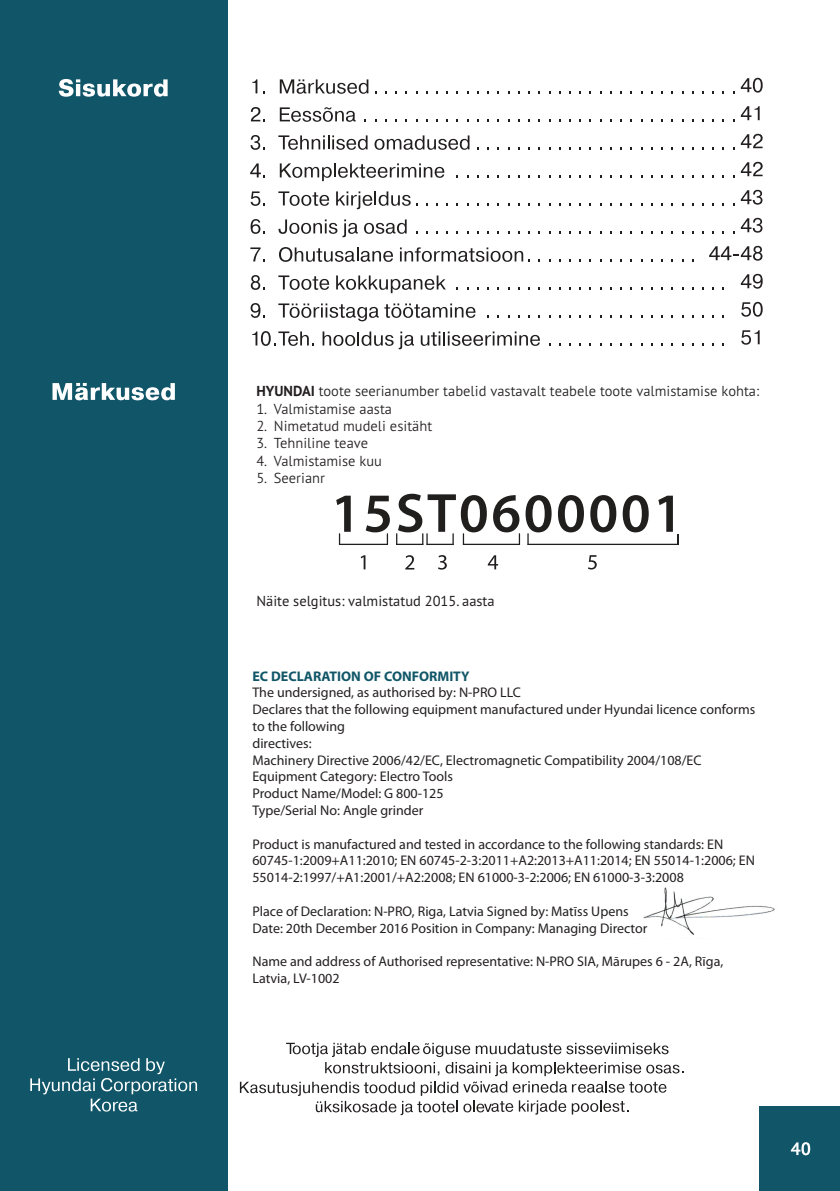
<style>
.page{position:relative;width:840px;height:1191px;background:#fff}
.page>*{position:absolute;margin:0;border:0;box-sizing:border-box;transform-origin:0 0}
.t1{font:300 14.4px "PT Sans Pro";color:#231f20}
.t2{font:14.4px "PT Sans Pro";color:#231f20}
.t3{font:14px/16.8px "Myriad Pro";color:#231f20}
.t4{font:700 14px "Myriad Pro";color:#115668}
.s1{font-weight:700}
</style>
<div class="page">
<div style="left:0;top:0;width:227px;height:1191px;background:#115668"></div>
<svg style="left:30px;top:1058px;width:167px;height:53px"></svg>
<svg style="left:252px;top:79px;width:5px;height:14px"></svg>
<svg style="left:279px;top:79px;width:89px;height:15px"></svg>
<svg style="left:251px;top:107px;width:14px;height:14px"></svg>
<svg style="left:279px;top:107px;width:76px;height:15px"></svg>
<svg style="left:250px;top:135px;width:15px;height:15px"></svg>
<svg style="left:278px;top:135px;width:89px;height:15px"></svg>
<svg style="left:374px;top:135px;width:95px;height:15px"></svg>
<svg style="left:250px;top:163px;width:15px;height:14px"></svg>
<svg style="left:279px;top:163px;width:165px;height:18px"></svg>
<svg style="left:250px;top:191px;width:15px;height:15px"></svg>
<svg style="left:278px;top:191px;width:51px;height:15px"></svg>
<svg style="left:336px;top:191px;width:81px;height:18px"></svg>
<svg style="left:250px;top:219px;width:15px;height:15px"></svg>
<svg style="left:278px;top:219px;width:79px;height:18px"></svg>
<svg style="left:364px;top:219px;width:42px;height:15px"></svg>
<svg style="left:250px;top:247px;width:15px;height:14px"></svg>
<svg style="left:279px;top:247px;width:114px;height:15px"></svg>
<svg style="left:400px;top:247px;width:100px;height:15px"></svg>
<svg style="left:502px;top:251px;width:27px;height:11px"></svg>
<svg style="left:251px;top:275px;width:14px;height:15px"></svg>
<svg style="left:278px;top:275px;width:51px;height:15px"></svg>
<svg style="left:336px;top:275px;width:109px;height:18px"></svg>
<svg style="left:250px;top:303px;width:15px;height:15px"></svg>
<svg style="left:278px;top:303px;width:100px;height:18px"></svg>
<svg style="left:384px;top:303px;width:91px;height:15px"></svg>
<svg style="left:252px;top:331px;width:62px;height:15px"></svg>
<svg style="left:322px;top:331px;width:92px;height:18px"></svg>
<svg style="left:420px;top:331px;width:91px;height:15px"></svg>
<svg style="left:514px;top:331px;width:25px;height:15px"></svg>
<svg style="left:59px;top:79px;width:108px;height:18px"></svg>
<svg style="left:52px;top:383px;width:123px;height:17px"></svg>
<svg style="left:552px;top:1045px;width:9px;height:9px"></svg>
<svg style="left:566px;top:1042px;width:64px;height:12px"></svg>
<svg style="left:632px;top:1042px;width:36px;height:12px"></svg>
<svg style="left:554px;top:1062px;width:65px;height:11px"></svg>
<svg style="left:622px;top:1062px;width:18px;height:11px"></svg>
<svg style="left:646px;top:1064px;width:37px;height:9px"></svg>
<svg style="left:552px;top:1081px;width:63px;height:11px"></svg>
<svg style="left:616px;top:1081px;width:50px;height:11px"></svg>
<svg style="left:240px;top:1042px;width:312px;height:73px"></svg>
<svg style="left:456px;top:1100px;width:1px;height:12px"></svg>
<svg style="left:463px;top:1100px;width:75px;height:14px"></svg>
<svg style="left:539px;top:1100px;width:59px;height:14px"></svg>
<svg style="left:600px;top:1100px;width:28px;height:12px"></svg>
<div style="left:758px;top:1106px;width:81px;height:85px;background:#115668"></div>
<svg style="left:790px;top:1142px;width:19px;height:14px"></svg>
<svg style="left:740px;top:78px;width:22px;height:15px"></svg>
<svg style="left:740px;top:106px;width:19px;height:15px"></svg>
<svg style="left:740px;top:134px;width:22px;height:15px"></svg>
<svg style="left:740px;top:162px;width:22px;height:15px"></svg>
<svg style="left:740px;top:190px;width:22px;height:15px"></svg>
<svg style="left:740px;top:218px;width:22px;height:15px"></svg>
<svg style="left:709px;top:246px;width:53px;height:15px"></svg>
<svg style="left:740px;top:274px;width:22px;height:15px"></svg>
<svg style="left:741px;top:302px;width:21px;height:15px"></svg>
<svg style="left:741px;top:330px;width:18px;height:15px"></svg>
<svg style="left:557px;top:495px;width:26px;height:37px"></svg>
<svg style="left:590px;top:495px;width:26px;height:37px"></svg>
<svg style="left:622px;top:495px;width:26px;height:37px"></svg>
<svg style="left:360px;top:555px;width:5px;height:14px"></svg>
<svg style="left:405px;top:555px;width:9px;height:14px"></svg>
<svg style="left:438px;top:555px;width:8px;height:14px"></svg>
<svg style="left:487px;top:555px;width:11px;height:14px"></svg>
<svg style="left:588px;top:555px;width:8px;height:14px"></svg>
<hr style="left:339px;top:544px;width:49px;height:1px;background:#211e1e">
<svg style="left:336px;top:495px;width:14px;height:50px"></svg>
<svg style="left:365px;top:496px;width:24px;height:49px"></svg>
<svg style="left:396px;top:494px;width:90px;height:51px"></svg>
<svg style="left:493px;top:495px;width:58px;height:50px"></svg>
<svg style="left:658px;top:495px;width:20px;height:49px"></svg>
<hr style="left:462px;top:544px;width:58px;height:1px;background:#211e1e">
<hr style="left:527px;top:544px;width:151px;height:1px;background:#211e1e">
<img style="left:643px;top:887px;width:132px;height:48px">
<p class="t1" style="left:256px;top:382px;width:504px"><span class="s1">HYUNDAI</span> toote seerianumber tabelid vastavalt teabele toote valmistamise kohta:</p>
<p class="t1" style="left:256px;top:399px;width:137px">1. Valmistamise aasta</p>
<p class="t1" style="left:256px;top:417px;width:177px">2. Nimetatud mudeli esitäht</p>
<p class="t1" style="left:256px;top:434px;width:113px">3. Tehniline teave</p>
<p class="t1" style="left:256px;top:451px;width:127px">4. Valmistamise kuu</p>
<p class="t1" style="left:256px;top:469px;width:70px">5. Seerianr</p>
<p class="t2" style="left:256px;top:592px;width:240px">Näite selgitus: valmistatud 2015. aasta</p>
<p class="t4" style="left:252px;top:666px;width:218px">EC DECLARATION OF CONFORMITY</p>
<p class="t3" style="left:252px;top:684px;width:504px">The undersigned, as authorised by: N-PRO LLC<br>Declares that the following equipment manufactured under Hyundai licence conforms to the following<br>directives:<br>Machinery Directive 2006/42/EC, Electromagnetic Compatibility 2004/108/EC Equipment Category: Electro Tools<br>Product Name/Model: G 800-125<br>Type/Serial No: Angle grinder</p>
<p class="t3" style="left:252px;top:835px;width:503px">Product is manufactured and tested in accordance to the following standards: EN<br>60745-1:2009+A11:2010; EN 60745-2-3:2011+A2:2013+A11:2014; EN 55014-1:2006; EN<br>55014-2:1997/+A1:2001/+A2:2008; EN 61000-3-2:2006; EN 61000-3-3:2008</p>
<p class="t3" style="left:252px;top:902px;width:396px">Place of Declaration: N-PRO, Riga, Latvia Signed by: Matīss Upens<br>Date: 20th December 2016 Position in Company: Managing Director</p>
<p class="t3" style="left:252px;top:953px;width:472px">Name and address of Authorised representative: N-PRO SIA, Mārupes 6 - 2A, Rīga,<br>Latvia, LV-1002</p>
</div>
